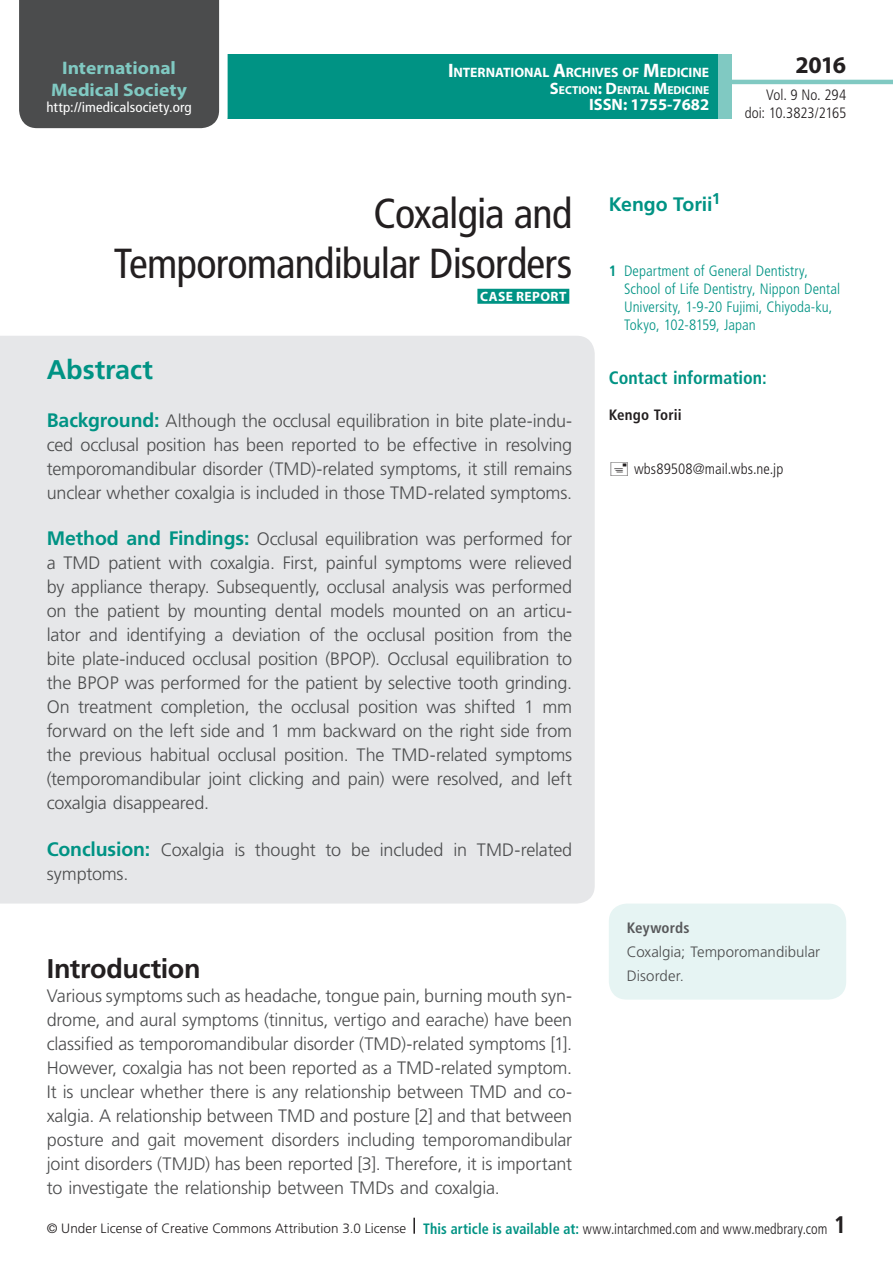
<style>
.page{position:relative;width:893px;height:1263px;background:#fff}
.page>*{position:absolute;margin:0;border:0;box-sizing:border-box;transform-origin:0 0}
.t1{font:condensed 42px/50.4px "Frutiger LT Std";letter-spacing:-.02em;color:#231f20;text-align:right}
.t2{font:700 27px "Frutiger LT Std";letter-spacing:-.015em;color:#231f20}
.t3{font:700 27px "Frutiger LT Std";letter-spacing:-.005em;color:#009384}
.t4{font:700 24px "Myriad Pro";color:#231f20}
.t5{font:700 condensed 24px "Frutiger LT Std";color:#231f20}
.t6{font:700 19.5px "Frutiger LT Std";letter-spacing:-.005em;color:#009384}
.t7{font:700 18.15px/21.8px "Myriad Pro";color:#80c9c2;text-align:center;scale:1.07 1}
.t8{font:300 18px/24px "Frutiger LT Std";letter-spacing:-.01em;color:#4b4c4d;text-align:justify}
.t9{font:700 condensed 18px "Frutiger LT Std";color:#009384}
.t10{font:700 16.5px "Myriad Pro";color:#fff}
.t11{font:300 condensed 15px/18px "Frutiger LT Std";color:#009384}
.t12{font:300 condensed 15px/18px "Frutiger LT Std";color:#231f20;text-align:right}
.t13{font:300 15px "Frutiger LT Std";color:#4b4c4d}
.t14{font:700 condensed 15px "Frutiger LT Std";letter-spacing:.005em;color:#231f20}
.t15{font:700 condensed 15px "Frutiger LT Std";letter-spacing:.005em;color:#57585a}
.t16{font:condensed 13.95px "Frutiger LT Std";letter-spacing:.005em;color:#fff;scale:1.07 1}
.t17{font:700 13.65px "Myriad Pro";letter-spacing:-.005em;color:#fff}
.t18{font:300 13.5px "Frutiger LT Std";letter-spacing:.005em;color:#231f20}
.t19{font:700 13.5px "Myriad Pro";letter-spacing:.035em;color:#fff}
.t20{font:700 11.55px "Myriad Pro";color:#fff}
.s1{font-size:19.5px}
.s2{font-size:16.5px}
.s3{font-weight:700;font-size:19.5px;color:#009384}
.s4{font-weight:700}
.s5{font-weight:700;font-stretch:condensed;font-size:15px;color:#009384}
.s6{font-stretch:condensed;font-size:15px}
</style>
<div class="page">
<div style="left:23px;top:54px;width:762px;height:65px;background:#009384"></div>
<div style="left:19px;top:0;width:209px;height:129px;background:#4b4c4d"></div>
<div style="left:732px;top:36px;width:161px;height:94px;background:#fff"></div>
<hr style="left:730px;top:80px;width:163px;height:4px;background:#80c9c2">
<div style="left:718px;top:54px;width:14px;height:65px;background:#80c9c2"></div>
<svg style="left:413px;top:1218px;width:2px;height:16px"></svg>
<div style="left:0;top:336px;width:595px;height:567px;background:#e6e7e9"></div>
<div style="left:477px;top:289px;width:92px;height:15px;background:#009384"></div>
<div style="left:609px;top:903px;width:237px;height:96px;background:#e6f4f3;border-radius:18px"></div>
<p class="t7" style="left:51px;top:56px;width:129px">International<br>Medical Society</p>
<p class="t16" style="left:46px;top:99px;width:137px">http://imedicalsociety.org</p>
<p class="t17" style="left:448px;top:64px;width:263px"><span class="s1">I</span>NTERNATIONAL <span class="s1">A</span>RCHIVES OF <span class="s1">M</span>EDICINE</p>
<p class="t20" style="left:550px;top:82px;width:161px"><span class="s2">S</span>ECTION<span class="s2">: D</span>ENTAL <span class="s2">M</span>EDICINE</p>
<p class="t10" style="left:589px;top:94px;width:122px">ISSN: 1755-7682</p>
<h3 class="t4" style="left:795px;top:49px;width:52px">2016</h3>
<p class="t12" style="left:745px;top:86px;width:103px">Vol. 9 No. 294 doi: 10.3823/2165</p>
<h1 class="t1" style="left:114px;top:188px;width:460px">Coxalgia and<br>Temporomandibular Disorders</h1>
<p class="t19" style="left:480px;top:287px;width:88px">CASE REPORT</p>
<h2 class="t3" style="left:47px;top:353px;width:108px">Abstract</h2>
<p class="t8" style="left:47px;top:409px;width:527px"><span class="s3">Background:</span> Although the occlusal equilibration in bite plate-indu&shy;ced occlusal position has been reported to be effective in resolving temporomandibular disorder (TMD)-related symptoms, it still remains unclear whether coxalgia is included in those TMD-related symptoms.</p>
<p class="t8" style="left:47px;top:527px;width:527px"><span class="s3">Method and Findings:</span> Occlusal equilibration was performed for a TMD patient with coxalgia. First, painful symptoms were relieved by appliance therapy. Subsequently, occlusal analysis was performed on the patient by mounting dental models mounted on an articu&shy;lator and identifying a deviation of the occlusal position from the bite plate-induced occlusal position (BPOP). Occlusal equilibration to the BPOP was performed for the patient by selective tooth grinding.<br>On treatment completion, the occlusal position was shifted 1 mm forward on the left side and 1 mm backward on the right side from the previous habitual occlusal position. The TMD-related symptoms (temporomandibular joint clicking and pain) were resolved, and left coxalgia disappeared.</p>
<p class="t8" style="left:47px;top:838px;width:527px"><span class="s3">Conclusion:</span> Coxalgia is thought to be included in TMD-related symptoms.</p>
<h2 class="t2" style="left:47px;top:952px;width:155px">Introduction</h2>
<p class="t8" style="left:47px;top:984px;width:527px">Various symptoms such as headache, tongue pain, burning mouth syn&shy;drome, and aural symptoms (tinnitus, vertigo and earache) have been classified as temporomandibular disorder (TMD)-related symptoms [1].<br>However, coxalgia has not been reported as a TMD-related symptom.<br>It is unclear whether there is any relationship between TMD and co&shy;xalgia. A relationship between TMD and posture [2] and that between posture and gait movement disorders including temporomandibular joint disorders (TMJD) has been reported [3]. Therefore, it is important to investigate the relationship between TMDs and coxalgia.</p>
<p class="t6" style="left:609px;top:193px;width:113px">Kengo Torii<sup>1</sup></p>
<p class="t11" style="left:624px;top:262px;width:218px;text-indent:-15px"><span class="s4">1</span> Department of General Dentistry, School of Life Dentistry, Nippon Dental University, 1-9-20 Fujimi, Chiyoda-ku, Tokyo, 102-8159, Japan</p>
<p class="t9" style="left:609px;top:367px;width:159px">Contact information:</p>
<p class="t14" style="left:609px;top:406px;width:74px">Kengo Torii</p>
<p class="t12" style="left:634px;top:460px;width:151px">wbs89508@mail.wbs.ne.jp</p>
<p class="t15" style="left:627px;top:919px;width:64px">Keywords</p>
<p class="t13" style="left:627px;top:943px;width:195px">Coxalgia; Temporomandibular</p>
<p class="t13" style="left:627px;top:967px;width:59px">Disorder.</p>
<p class="t18" style="left:47px;top:1220px;width:782px">© Under License of Creative Commons Attribution 3.0 License <span class="s5">This article is available at:</span> <span class="s6">www.intarchmed.com and www.medbrary.com</span></p>
<h3 class="t5" style="left:834px;top:1210px;width:14px">1</h3>
</div>
